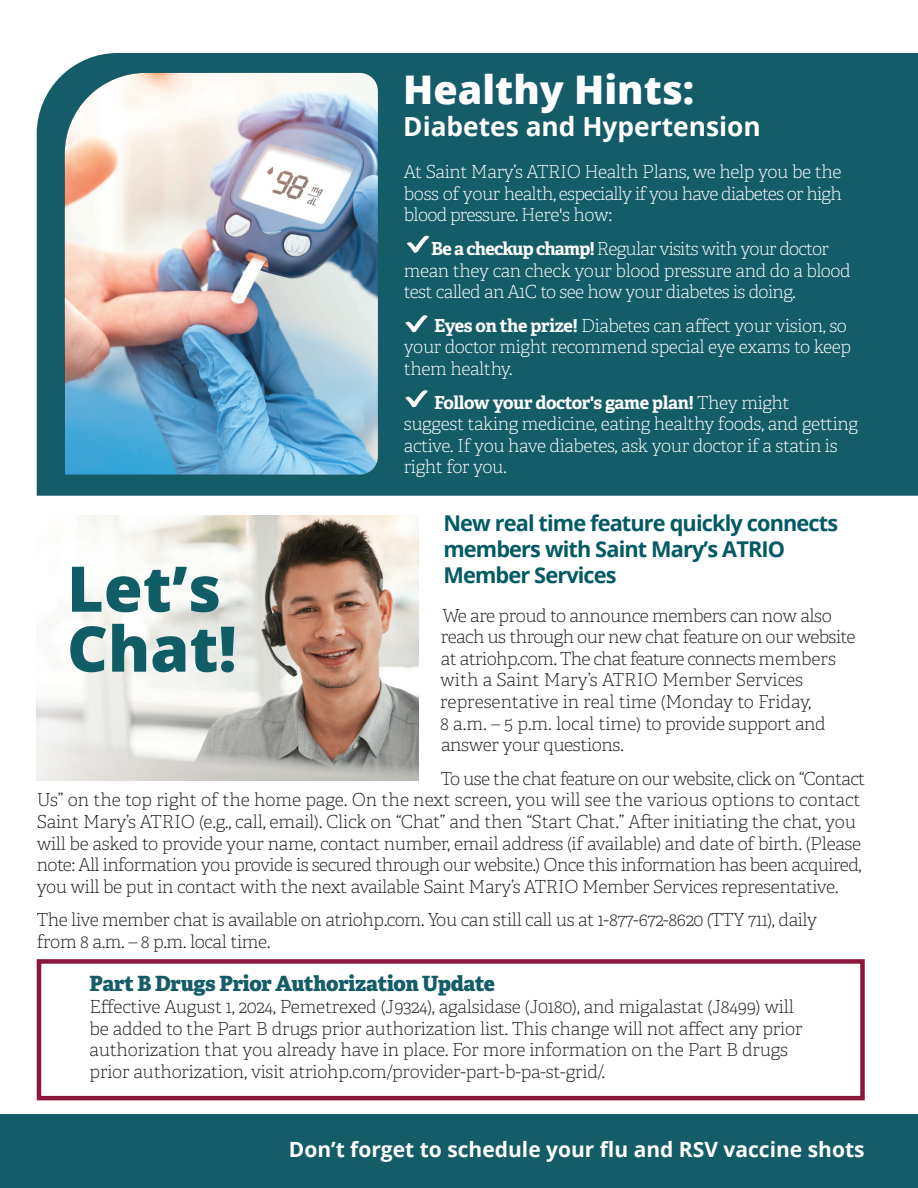
<style>
.page{position:relative;width:918px;height:1188px;background:#fff}
.page>*{position:absolute;margin:0;border:0;box-sizing:border-box;transform-origin:0 0}
.t1{font:800 63px/60px "Open Sans";color:#115d66}
.t2{font:800 39.45px "Open Sans";color:#fff}
.t3{font:700 26.4px "Open Sans";color:#fff}
.t4{font:700 21.75px/26.1px "Open Sans";letter-spacing:-.04em;color:#035a64}
.t5{font:700 21px "Open Sans";color:#fff}
.t6{font:800 21px "Adelle";letter-spacing:-.01em;color:#145c67}
.t7{font:100 18px/21.6px "Adelle";letter-spacing:-.02em;color:#231f20}
.t8{font:100 18px/21.6px "Adelle";letter-spacing:-.02em;color:#fff}
.s1{font-weight:700}
</style>
<div class="page">
<div style="left:0;top:1115px;width:918px;height:73px;background:#145c67"></div>
<div style="left:37px;top:53px;width:881px;height:443px;background:#145c67"></div>
<svg style="left:407px;top:236px;width:22px;height:17px"></svg>
<svg style="left:405px;top:315px;width:23px;height:18px"></svg>
<svg style="left:405px;top:390px;width:23px;height:18px"></svg>
<div style="left:37px;top:959px;width:828px;height:141px;border:4px solid #8d173b"></div>
<img style="left:65px;top:73px;width:313px;height:402px">
<img style="left:37px;top:516px;width:381px;height:265px">
<p class="t2" style="left:403px;top:60px;width:293px">Healthy Hints:</p>
<p class="t3" style="left:403px;top:107px;width:359px">Diabetes and Hypertension</p>
<p class="t8" style="left:404px;top:161px;width:439px;text-align:justify">At Saint Mary’s ATRIO Health Plans, we help you be the boss of your health, especially if you have diabetes or high blood pressure. Here's how:</p>
<p class="t8" style="left:404px;top:238px;width:448px;text-indent:27px"><span class="s1">Be a checkup champ!</span> Regular visits with your doctor mean they can check your blood pressure and do a blood test called an A1C to see how your diabetes is doing.</p>
<p class="t8" style="left:404px;top:315px;width:449px;text-indent:30px"><span class="s1">Eyes on the prize!</span> Diabetes can affect your vision, so your doctor might recommend special eye exams to keep them healthy.</p>
<p class="t8" style="left:404px;top:392px;width:456px;text-indent:30px"><span class="s1">Follow your doctor's game plan!</span> They might<br>suggest taking medicine, eating healthy foods, and getting active. If you have diabetes, ask your doctor if a statin is right for you.</p>
<h4 class="t4" style="left:443px;top:510px;width:396px">New real time feature quickly connects members with Saint Mary’s ATRIO<br>Member Services</h4>
<p class="t7" style="left:440px;top:605px;width:417px">We are proud to announce members can now also reach us through our new chat feature on our website at atriohp.com. The chat feature connects members with a Saint Mary’s ATRIO Member Services representative in real time (Monday to Friday,<br>8 a.m. – 5 p.m. local time) to provide support and answer your questions.</p>
<p class="t7" style="left:37px;top:768px;width:830px;text-indent:404px">To use the chat feature on our website, click on “Contact Us” on the top right of the home page. On the next screen, you will see the various options to contact Saint Mary’s ATRIO (e.g., call, email). Click on “Chat” and then “Start Chat.” After initiating the chat, you will be asked to provide your name, contact number, email address (if available) and date of birth. (Please note: All information you provide is secured through our website.) Once this information has been acquired, you will be put in contact with the next available Saint Mary’s ATRIO Member Services representative.</p>
<p class="t7" style="left:37px;top:910px;width:782px">The live member chat is available on atriohp.com. You can still call us at 1-877-672-8620 (TTY 711), daily from 8 a.m. – 8 p.m. local time.</p>
<p class="t1" style="left:67px;top:556px;width:171px">Let’s<br>Chat!</p>
<p class="t6" style="left:90px;top:970px;width:407px">Part B Drugs Prior Authorization Update</p>
<p class="t7" style="left:90px;top:996px;width:714px">Effective August 1, 2024, Pemetrexed (J9324), agalsidase (J0180), and migalastat (J8499) will be added to the Part B drugs prior authorization list. This change will not affect any prior authorization that you already have in place. For more information on the Part B drugs prior authorization, visit atriohp.com/provider-part-b-pa-st-grid/.</p>
<p class="t5" style="left:289px;top:1135px;width:577px">Don’t forget to schedule your flu and RSV vaccine shots</p>
</div>
